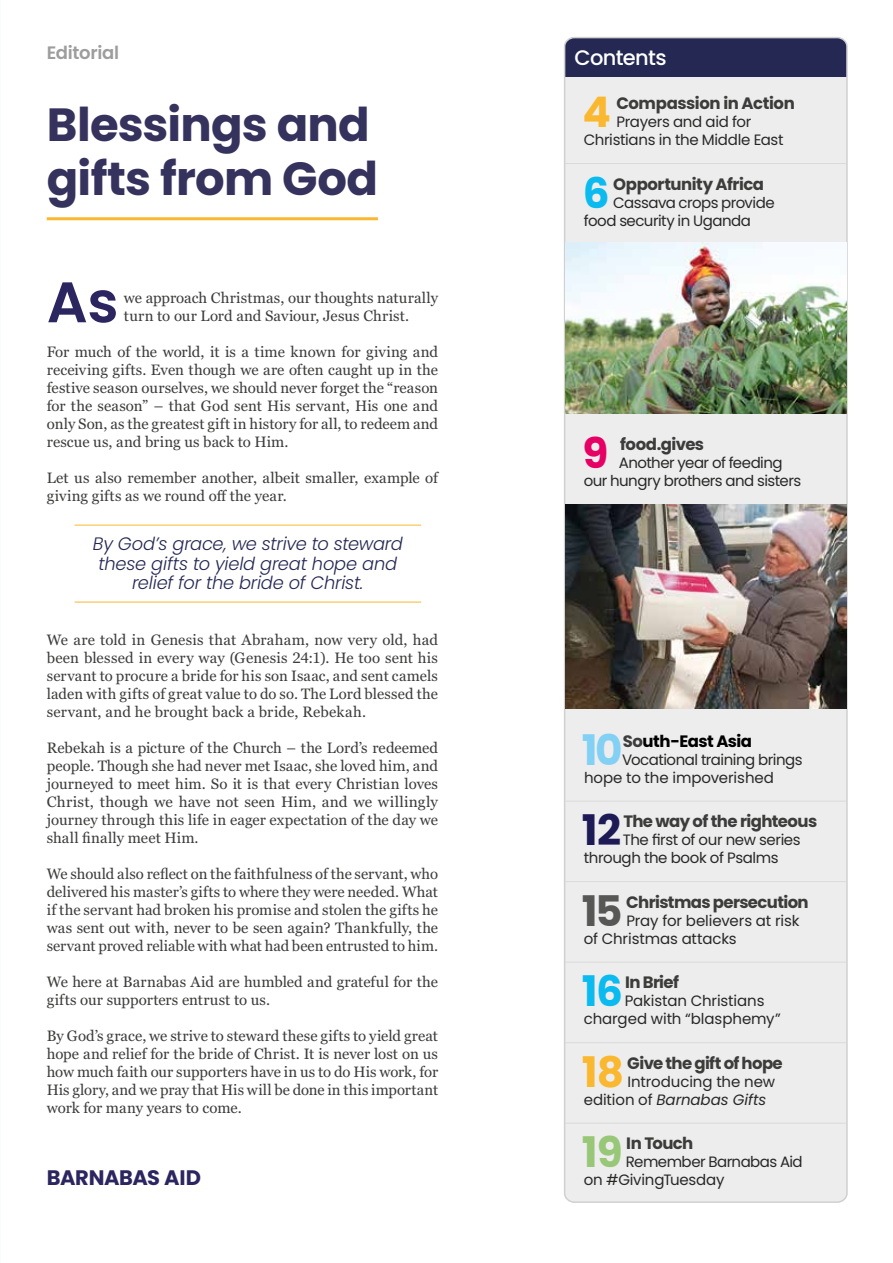
<style>
.page{position:relative;width:893px;height:1263px;background:#fff}
.page>*{position:absolute;margin:0;border:0;box-sizing:border-box;transform-origin:0 0}
.t1{font:600 57.15px "Poppins";color:#2c2660}
.t2{font:700 46.5px/54px "Poppins";letter-spacing:-.015em;color:#35325d}
.t3{font:700 42.15px "Poppins";color:#fab830}
.t4{font:700 42.15px "Poppins";color:#0bbbef}
.t5{font:700 42.15px "Poppins";color:#83d0f5}
.t6{font:700 42.15px "Poppins";color:#1d1a55}
.t7{font:700 42.15px "Poppins";color:#575756}
.t8{font:700 42.15px "Poppins";color:#97c777}
.t9{font:700 42.15px "Poppins";color:#e60065}
.t10{font:700 21px "Poppins";letter-spacing:-.015em;color:#2c2660}
.t11{font:500 21px "Poppins";letter-spacing:-.035em;color:#fff}
.t12{font:italic 300 18px/19.5px "Poppins";letter-spacing:-.015em;color:#242853;text-align:center}
.t13{font:600 18px "Poppins";letter-spacing:-.015em;color:#9d9d9c}
.t14{font:700 16.5px "Poppins";letter-spacing:-.035em;color:#3c3c3b}
.t15{font:700 16.5px "Poppins";letter-spacing:-.03em;color:#000}
.t16{font:15px/18px "Georgia Pro";letter-spacing:.005em;color:#3c3c3b;text-align:justify}
.t17{font:15px/18px "Poppins";letter-spacing:-.025em;color:#282827}
.t18{font:15px/18px "Poppins";letter-spacing:-.005em;color:#282827}
.s1{color:#3c3c3b}
.s2{font-style:italic}
</style>
<div class="page">
<hr style="left:47px;top:217px;width:331px;height:3px;background:#fab830">
<hr style="left:75px;top:602px;width:346px;height:1px;background:#f9b731">
<hr style="left:75px;top:525px;width:346px;height:1px;background:#f9b731">
<div style="left:565px;top:38px;width:282px;height:1164px;background:#ededed;border-radius:9px"></div>
<div style="left:567px;top:40px;width:278px;height:37px;background:#242853"></div>
<hr style="left:565px;top:163px;width:281px;height:1px;background:#dadada">
<hr style="left:565px;top:504px;width:281px;height:1px;background:#dadada">
<hr style="left:565px;top:801px;width:281px;height:1px;background:#dadada">
<hr style="left:565px;top:881px;width:281px;height:1px;background:#dadada">
<hr style="left:565px;top:962px;width:281px;height:1px;background:#dadada">
<hr style="left:565px;top:1042px;width:281px;height:1px;background:#dadada">
<hr style="left:565px;top:1123px;width:281px;height:1px;background:#dadada">
<div style="left:564px;top:37px;width:284px;height:1166px;border:2px solid #d0d0d0;border-radius:9px"></div>
<img style="left:565px;top:242px;width:281px;height:171px">
<img style="left:565px;top:505px;width:281px;height:204px">
<p class="t13" style="left:47px;top:43px;width:74px">Editorial</p>
<h3 class="t11" style="left:574px;top:45px;width:94px">Contents</h3>
<h3 class="t3" style="left:583px;top:88px;width:30px">4</h3>
<p class="t14" style="left:616px;top:94px;width:180px">Compassion in Action</p>
<h2 class="t2" style="left:47px;top:98px;width:333px">Blessings and gifts from God</h2>
<p class="t17" style="left:584px;top:113px;width:201px;text-align:center">Prayers and aid for<br>Christians in the Middle East</p>
<h3 class="t4" style="left:583px;top:168px;width:28px">6</h3>
<p class="t14" style="left:613px;top:174px;width:152px">Opportunity Africa</p>
<p class="t17" style="left:584px;top:193px;width:192px;text-indent:29px">Cassava crops provide food security in Uganda</p>
<h1 class="t1" style="left:47px;top:269px;width:73px">As</h1>
<p class="t16" style="left:124px;top:289px;width:316px">we approach Christmas, our thoughts naturally turn to our Lord and Saviour, Jesus Christ.</p>
<p class="t16" style="left:47px;top:343px;width:393px">For much of the world, it is a time known for giving and receiving gifts. Even though we are often caught up in the festive season ourselves, we should never forget the “reason for the season” – that God sent His servant, His one and only Son, as the greatest gift in history for all, to redeem and rescue us, and bring us back to Him.</p>
<p class="t16" style="left:47px;top:469px;width:393px">Let us also remember another, albeit smaller, example of giving gifts as we round off the year.</p>
<p class="t12" style="left:93px;top:534px;width:311px">By God’s grace, we strive to steward these gifts to yield great hope and relief for the bride of Christ.</p>
<p class="t16" style="left:47px;top:631px;width:393px">We are told in Genesis that Abraham, now very old, had been blessed in every way (Genesis 24:1). He too sent his servant to procure a bride for his son Isaac, and sent camels laden with gifts of great value to do so. The Lord blessed the servant, and he brought back a bride, Rebekah.</p>
<p class="t16" style="left:47px;top:739px;width:393px">Rebekah is a picture of the Church – the Lord’s redeemed people. Though she had never met Isaac, she loved him, and journeyed to meet him. So it is that every Christian loves Christ, though we have not seen Him, and we willingly journey through this life in eager expectation of the day we shall finally meet Him.</p>
<p class="t16" style="left:47px;top:865px;width:393px">We should also reflect on the faithfulness of the servant, who delivered his master’s gifts to where they were needed. What if the servant had broken his promise and stolen the gifts he was sent out with, never to be seen again? Thankfully, the servant proved reliable with what had been entrusted to him.</p>
<p class="t16" style="left:47px;top:973px;width:393px">We here at Barnabas Aid are humbled and grateful for the gifts our supporters entrust to us.</p>
<p class="t16" style="left:47px;top:1027px;width:393px">By God’s grace, we strive to steward these gifts to yield great hope and relief for the bride of Christ. It is never lost on us how much faith our supporters have in us to do His work, for His glory, and we pray that His will be done in this important work for many years to come.</p>
<h3 class="t10" style="left:47px;top:1165px;width:156px">BARNABAS AID</h3>
<h3 class="t9" style="left:582px;top:429px;width:27px">9</h3>
<p class="t14" style="left:620px;top:435px;width:85px">food.gives</p>
<p class="t17" style="left:584px;top:454px;width:219px;text-indent:35px">Another year of feeding our hungry brothers and sisters</p>
<h3 class="t5" style="left:582px;top:725px;width:42px">10</h3>
<p class="t15" style="left:623px;top:731px;width:131px"><span class="s1">So</span>uth-East Asia</p>
<p class="t17" style="left:584px;top:750px;width:220px;text-indent:38px">Vocational training brings hope to the impoverished</p>
<h3 class="t6" style="left:582px;top:806px;width:41px">12</h3>
<p class="t14" style="left:623px;top:812px;width:195px">The way of the righteous</p>
<p class="t17" style="left:584px;top:831px;width:218px;text-indent:39px">The first of our new series through the book of Psalms</p>
<h3 class="t7" style="left:582px;top:886px;width:42px">15</h3>
<p class="t14" style="left:626px;top:892px;width:184px">Christmas persecution</p>
<p class="t18" style="left:584px;top:911px;width:217px;text-indent:43px">Pray for believers at risk of Christmas attacks</p>
<h3 class="t4" style="left:582px;top:967px;width:43px">16</h3>
<p class="t14" style="left:625px;top:973px;width:55px">In Brief</p>
<p class="t18" style="left:584px;top:992px;width:199px;text-indent:41px">Pakistan Christians charged with “blasphemy”</p>
<h3 class="t3" style="left:582px;top:1047px;width:44px">18</h3>
<p class="t14" style="left:627px;top:1053px;width:157px">Give the gift of hope</p>
<p class="t18" style="left:584px;top:1073px;width:193px;text-indent:44px">Introducing the new edition of <span class="s2">Barnabas Gifts</span></p>
<h3 class="t8" style="left:582px;top:1128px;width:43px">19</h3>
<p class="t14" style="left:626px;top:1134px;width:69px">In Touch</p>
<p class="t17" style="left:584px;top:1153px;width:221px;text-indent:42px">Remember Barnabas Aid on #GivingTuesday</p>
</div>
